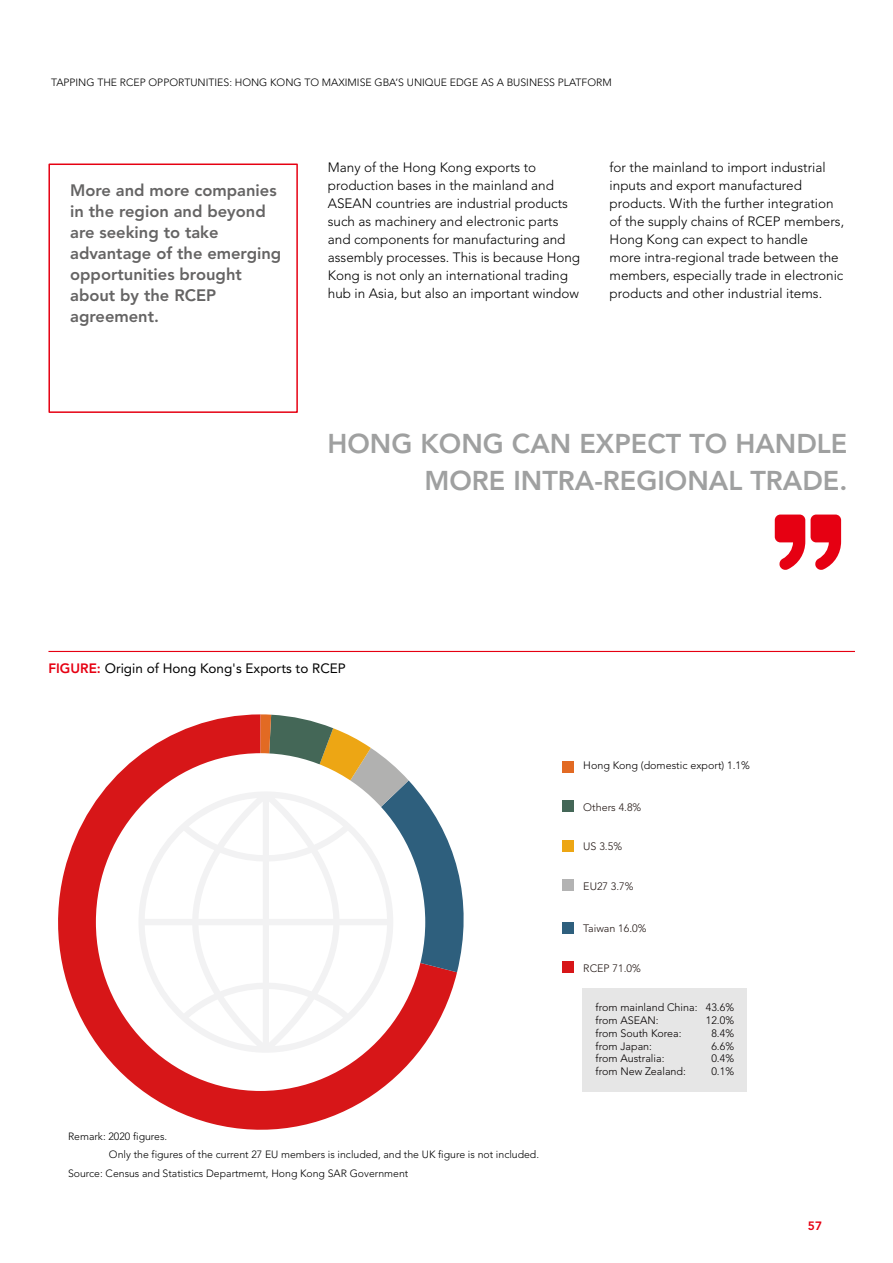
<style>
.page{position:relative;width:893px;height:1263px;background:#fff}
.page>*{position:absolute;margin:0;border:0;box-sizing:border-box;transform-origin:0 0}
.t1{font:800 27px/37.5px "Avenir LT Std";color:#9fa0a0;text-align:right}
.t2{font:800 16.5px/21px "Avenir LT Std";color:#656464}
.t3{font:300 13.5px/18px "Avenir LT Std";color:#000}
.t4{font:13.5px "Avenir LT Std";color:#000}
.t5{font:800 12px "Avenir LT Std";color:#e60012}
.t6{font:300 10.65px/12.9px "Avenir LT Std";color:#040000}
.t7{font:300 10.65px "Avenir LT Std";color:#221714}
.t8{font:300 10.5px "Avenir LT Std";color:#000}
.t9{font:300 8.4px/10.2px "Avenir LT Std";color:#040000;text-align:justify}
.s1{font-weight:800;color:#e60012}
</style>
<div class="page">
<div style="left:48px;top:164px;width:250px;height:249px;border:2px solid #e60012"></div>
<svg style="left:811px;top:514px;width:30px;height:56px"></svg>
<svg style="left:775px;top:514px;width:30px;height:56px"></svg>
<hr style="left:48px;top:651px;width:807px;height:1px;background:#e60012">
<svg style="left:58px;top:714px;width:399px;height:416px;fill:#d71618"></svg>
<svg style="left:261px;top:714px;width:203px;height:258px"></svg>
<div style="left:96px;top:753px;width:329px;height:338px;background:#fff;border-radius:50%"></div>
<svg style="left:138px;top:791px;width:255px;height:262px"></svg>
<div style="left:562px;top:761px;width:11px;height:11px;background:#e26a23"></div>
<div style="left:562px;top:800px;width:11px;height:11px;background:#446757"></div>
<div style="left:562px;top:840px;width:11px;height:11px;background:#eda614"></div>
<div style="left:562px;top:879px;width:11px;height:11px;background:#b3b3b3"></div>
<div style="left:562px;top:923px;width:11px;height:11px;background:#2e5f7d"></div>
<div style="left:562px;top:962px;width:11px;height:11px;background:#d71618"></div>
<div style="left:583px;top:988px;width:164px;height:104px;background:#e6e6e6"></div>
<p class="t8" style="left:51px;top:76px;width:562px">TAPPING THE RCEP OPPORTUNITIES: HONG KONG TO MAXIMISE GBA’S UNIQUE EDGE AS A BUSINESS PLATFORM</p>
<p class="t2" style="left:70px;top:180px;width:213px">More and more companies in the region and beyond are seeking to take advantage of the emerging opportunities brought about by the RCEP agreement.</p>
<p class="t3" style="left:328px;top:159px;width:254px">Many of the Hong Kong exports to production bases in the mainland and ASEAN countries are industrial products such as machinery and electronic parts and components for manufacturing and assembly processes. This is because Hong Kong is not only an international trading hub in Asia, but also an important window</p>
<p class="t3" style="left:610px;top:159px;width:236px">for the mainland to import industrial inputs and export manufactured products. With the further integration of the supply chains of RCEP members, Hong Kong can expect to handle<br>more intra-regional trade between the members, especially trade in electronic products and other industrial items.</p>
<h1 class="t1" style="left:327px;top:424px;width:521px">HONG KONG CAN EXPECT TO HANDLE<br>MORE INTRA-REGIONAL TRADE.</h1>
<p class="t4" style="left:48px;top:661px;width:299px"><span class="s1">FIGURE:</span> Origin of Hong Kong's Exports to RCEP</p>
<p class="t8" style="left:68px;top:1130px;width:101px">Remark: 2020 figures.</p>
<p class="t8" style="left:109px;top:1148px;width:432px">Only the figures of the current 27 EU members is included, and the UK figure is not included.</p>
<p class="t8" style="left:68px;top:1167px;width:342px">Source: Census and Statistics Departmemt, Hong Kong SAR Government</p>
<p class="t6" style="left:583px;top:759px;width:168px">Hong Kong (domestic export) 1.1%</p>
<p class="t7" style="left:583px;top:801px;width:60px">Others 4.8%</p>
<p class="t7" style="left:583px;top:840px;width:40px">US 3.5%</p>
<p class="t7" style="left:583px;top:880px;width:52px">EU27 3.7%</p>
<p class="t7" style="left:583px;top:922px;width:65px">Taiwan 16.0%</p>
<p class="t7" style="left:583px;top:962px;width:59px">RCEP 71.0%</p>
<p class="t6" style="left:596px;top:1001px;width:140px">from mainland China: 43.6% from ASEAN:</p>
<p class="t9" style="left:615px;top:1007px;width:19px">6.6% 0.4% 0.1%</p>
<p class="t6" style="left:706px;top:1014px;width:30px">12.0%</p>
<p class="t6" style="left:596px;top:1027px;width:88px">from South Korea:</p>
<p class="t6" style="left:711px;top:1027px;width:24px">8.4%</p>
<p class="t6" style="left:596px;top:1039px;width:58px">from Japan:</p>
<p class="t6" style="left:711px;top:1039px;width:24px">6.6%</p>
<p class="t6" style="left:596px;top:1052px;width:70px">from Australia:</p>
<p class="t6" style="left:711px;top:1052px;width:24px">0.4%</p>
<p class="t6" style="left:596px;top:1065px;width:92px">from New Zealand:</p>
<p class="t6" style="left:711px;top:1065px;width:24px">0.1%</p>
<p class="t5" style="left:808px;top:1218px;width:16px">57</p>
</div>
